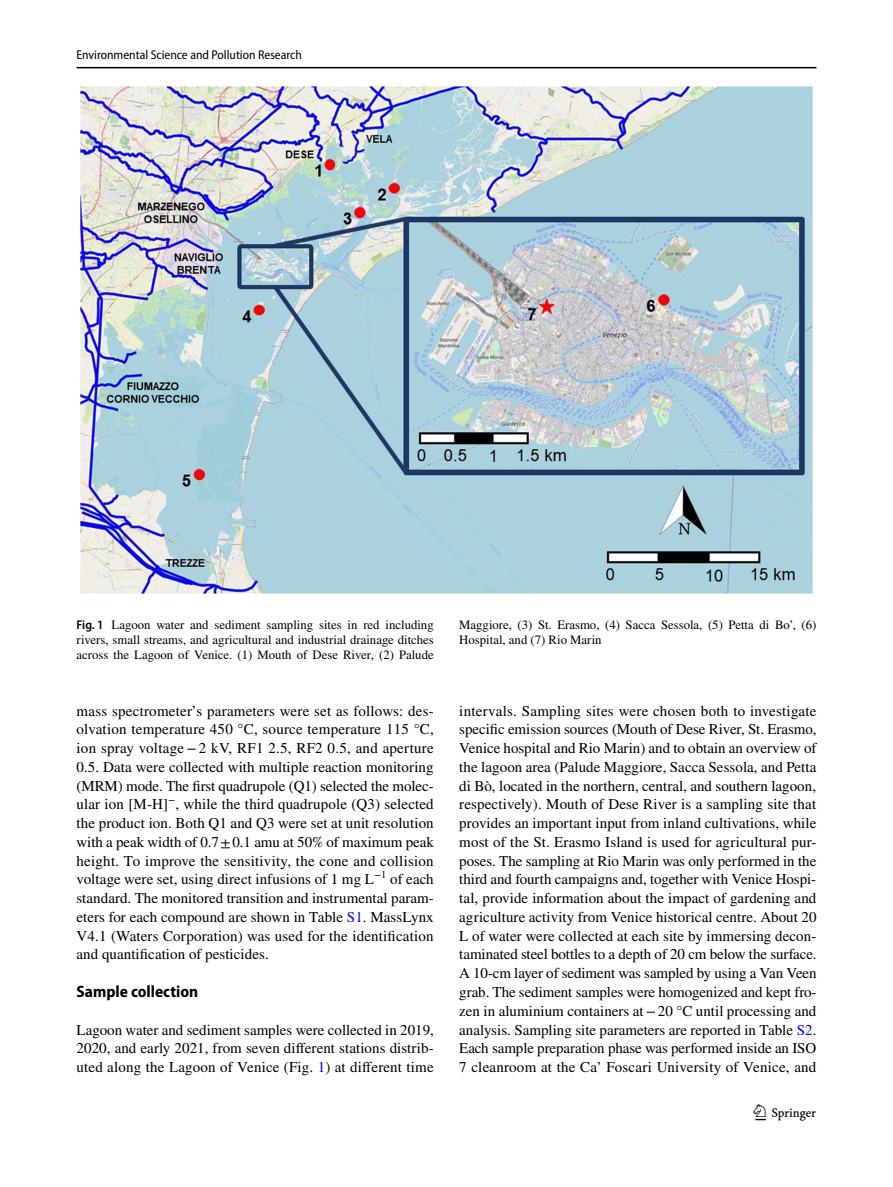
<style>
.page{position:relative;width:893px;height:1187px;background:#fff}
.page>*{position:absolute;margin:0;border:0;box-sizing:border-box;transform-origin:0 0}
.t1{font:22.5px "Springnew Regular 3";color:#000}
.t2{font:700 semi-condensed 16.5px "Myriad Pro";color:#000}
.t3{font:15px/18.8px "STIX";letter-spacing:.01em;color:#000;text-align:justify}
.t4{font:12.75px/15px "STIX";color:#000;text-align:justify}
.t5{font:semi-condensed 12.75px "Myriad Pro";color:#000}
.s1{font-family:"Myriad Pro";font-weight:600;font-stretch:semi-condensed}
.s2{color:#00f}
</style>
<div class="page">
<hr style="left:77px;top:67px;width:739px;height:1px;background:#000">
<img style="left:81px;top:87px;width:731px;height:506px">
<p class="t5" style="left:77px;top:48px;width:227px">Environmental Science and Pollution Research</p>
<p class="t4" style="left:77px;top:617px;width:359px"><span class="s1">Fig. 1</span> Lagoon water and sediment sampling sites in red including rivers, small streams, and agricultural and industrial drainage ditches across the Lagoon of Venice. (1) Mouth of Dese River, (2) Palude</p>
<p class="t4" style="left:459px;top:617px;width:359px">Maggiore, (3) St. Erasmo, (4) Sacca Sessola, (5) Petta di Bo’, (6)<br>Hospital, and (7) Rio Marin</p>
<p class="t3" style="left:77px;top:702px;width:359px">mass spectrometer’s parameters were set as follows: des&shy;olvation temperature 450 °C, source temperature 115 °C, ion spray voltage−2 kV, RF1 2.5, RF2 0.5, and aperture 0.5. Data were collected with multiple reaction monitoring (MRM) mode. The first quadrupole (Q1) selected the molec&shy;ular ion [M-H]<sup>−</sup>, while the third quadrupole (Q3) selected the product ion. Both Q1 and Q3 were set at unit resolution with a peak width of 0.7±0.1 amu at 50% of maximum peak height. To improve the sensitivity, the cone and collision voltage were set, using direct infusions of 1 mg L<sup>−1</sup> of each standard. The monitored transition and instrumental param&shy;eters for each compound are shown in Table <span class="s2">S1</span>. MassLynx V4.1 (Waters Corporation) was used for the identification and quantification of pesticides.</p>
<p class="t2" style="left:77px;top:982px;width:123px">Sample collection</p>
<p class="t3" style="left:77px;top:1021px;width:359px">Lagoon water and sediment samples were collected in 2019, 2020, and early 2021, from seven different stations distrib&shy;uted along the Lagoon of Venice (Fig. <span class="s2">1</span>) at different time</p>
<p class="t3" style="left:459px;top:702px;width:359px">intervals. Sampling sites were chosen both to investigate specific emission sources (Mouth of Dese River, St. Erasmo, Venice hospital and Rio Marin) and to obtain an overview of the lagoon area (Palude Maggiore, Sacca Sessola, and Petta di Bò, located in the northern, central, and southern lagoon, respectively). Mouth of Dese River is a sampling site that provides an important input from inland cultivations, while most of the St. Erasmo Island is used for agricultural pur&shy;poses. The sampling at Rio Marin was only performed in the third and fourth campaigns and, together with Venice Hospi&shy;tal, provide information about the impact of gardening and agriculture activity from Venice historical centre. About 20<br>L of water were collected at each site by immersing decon&shy;taminated steel bottles to a depth of 20 cm below the surface.<br>A 10-cm layer of sediment was sampled by using a Van Veen grab. The sediment samples were homogenized and kept fro&shy;zen in aluminium containers at−20 °C until processing and analysis. Sampling site parameters are reported in Table <span class="s2">S2</span>.<br>Each sample preparation phase was performed inside an ISO 7 cleanroom at the Ca’ Foscari University of Venice, and</p>
<h1 class="t1" style="left:755px;top:1104px;width:62px">1 3</h1>
</div>
